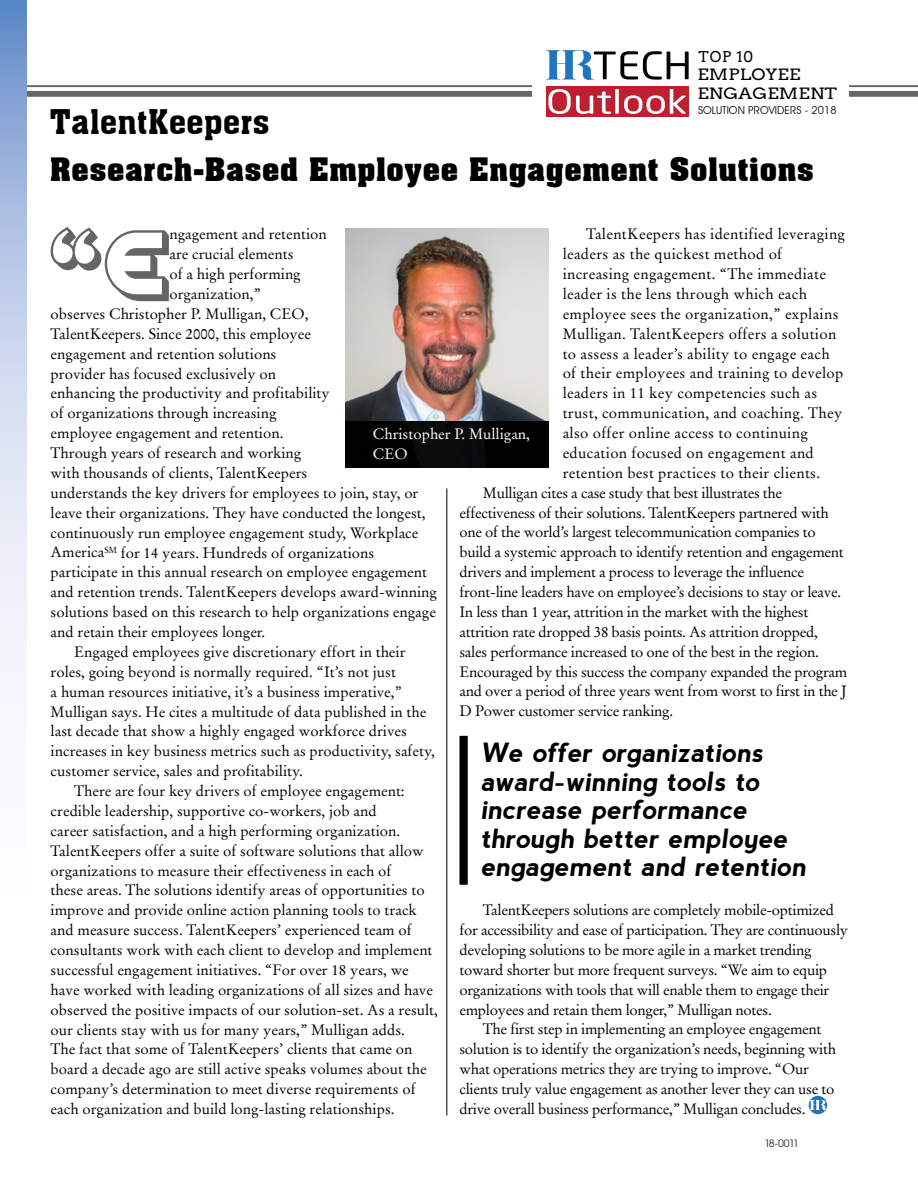
<style>
.page{position:relative;width:918px;height:1188px;background:#fff}
.page>*{position:absolute;margin:0;border:0;box-sizing:border-box;transform-origin:0 0}
.t1{font:113.7px "Spin Cycle 3 DOT";color:#656565}
.t2{font:33.15px "Aachen BT";color:#000}
.t3{font:700 31.5px "Aachen BT";color:#000}
.t4{font:700 26.55px/28.5px "nevis";color:#000}
.t5{font:15.6px/18.8px "Arvo";letter-spacing:.01em;color:#000;scale:1.16 1}
.t6{font:14.85px "Stempel Garamond";color:#000}
.t7{font:14.85px "Stempel Garamond";letter-spacing:-.02em;color:#000}
.t8{font:14.85px "Stempel Garamond";letter-spacing:.02em;color:#000}
.t9{font:14.85px/20px "Stempel Garamond";color:#fff}
.t10{font:14.85px "Arvo";color:#010101}
.t11{font:10.95px "Avant Garde IT Cby BT";letter-spacing:.01em;color:#000}
.t12{font:10.5px "Avant Garde IT Cby BT";letter-spacing:-.11em;color:#231f20}
</style>
<div class="page">
<div style="left:809px;top:1096px;width:18px;height:18px;background:#1c75bd;border-radius:50%"></div>
<svg style="left:810px;top:1100px;width:16px;height:10px"></svg>
<hr style="left:0;top:85px;width:918px;height:2px;background:#656565">
<div style="left:0;top:91px;width:918px;height:6px;background:#656565"></div>
<svg style="left:0;top:0;width:1px;height:667px"></svg>
<svg style="left:1px;top:0;width:25px;height:667px;background:#becce8"></svg>
<div style="left:459px;top:736px;width:9px;height:149px;background:#000"></div>
<div style="left:532px;top:39px;width:317px;height:87px;background:#fff"></div>
<div style="left:546px;top:86px;width:143px;height:31px;background:#bf202f"></div>
<svg style="left:548px;top:89px;width:63px;height:25px"></svg>
<svg style="left:615px;top:89px;width:4px;height:25px"></svg>
<svg style="left:624px;top:89px;width:62px;height:25px"></svg>
<svg style="left:546px;top:50px;width:143px;height:30px"></svg>
<img style="left:345px;top:228px;width:204px;height:193px">
<div style="left:345px;top:421px;width:204px;height:46px;background:#000"></div>
<hr style="left:446px;top:488px;width:1px;height:627px;background:#000">
<p class="t10" style="left:698px;top:48px;width:56px">TOP 10</p>
<p class="t5" style="left:697px;top:65px;width:122px">EMPLOYEE<br>ENGAGEMENT</p>
<p class="t11" style="left:698px;top:104px;width:140px">SOLUTION PROVIDERS - 2018</p>
<h2 class="t2" style="left:50px;top:102px;width:221px">TalentKeepers</h2>
<h3 class="t3" style="left:50px;top:150px;width:766px">Research-Based Employee Engagement Solutions</h3>
<h1 class="t1" style="left:46px;top:193px;width:125px">“E</h1>
<p class="t6" style="left:169px;top:225px;width:159px">ngagement and retention</p>
<p class="t8" style="left:586px;top:225px;width:260px">TalentKeepers has identified leveraging</p>
<p class="t8" style="left:563px;top:245px;width:221px">leaders as the quickest method of</p>
<p class="t8" style="left:563px;top:265px;width:265px">increasing engagement. “The immediate</p>
<p class="t8" style="left:563px;top:285px;width:246px">leader is the lens through which each</p>
<p class="t8" style="left:563px;top:305px;width:277px">employee sees the organization,” explains</p>
<p class="t8" style="left:563px;top:325px;width:275px">Mulligan. TalentKeepers offers a solution</p>
<p class="t8" style="left:563px;top:344px;width:268px">to assess a leader’s ability to engage each</p>
<p class="t8" style="left:563px;top:364px;width:282px">of their employees and training to develop</p>
<p class="t8" style="left:563px;top:384px;width:256px">leaders in 11 key competencies such as</p>
<p class="t8" style="left:563px;top:404px;width:281px">trust, communication, and coaching. They</p>
<p class="t8" style="left:563px;top:424px;width:247px">also offer online access to continuing</p>
<p class="t8" style="left:563px;top:444px;width:253px">education focused on engagement and</p>
<p class="t8" style="left:563px;top:464px;width:259px">retention best practices to their clients.</p>
<p class="t7" style="left:483px;top:484px;width:301px">Mulligan cites a case study that best illustrates the</p>
<p class="t7" style="left:459px;top:504px;width:371px">effectiveness of their solutions. TalentKeepers partnered with</p>
<p class="t7" style="left:459px;top:523px;width:358px">one of the world’s largest telecommunication companies to</p>
<p class="t7" style="left:459px;top:543px;width:386px">build a systemic approach to identify retention and engagement</p>
<p class="t7" style="left:459px;top:563px;width:346px">drivers and implement a process to leverage the influence</p>
<p class="t7" style="left:459px;top:583px;width:383px">front-line leaders have on employee’s decisions to stay or leave.</p>
<p class="t7" style="left:459px;top:603px;width:350px">In less than 1 year, attrition in the market with the highest</p>
<p class="t7" style="left:459px;top:623px;width:360px">attrition rate dropped 38 basis points. As attrition dropped,</p>
<p class="t7" style="left:459px;top:643px;width:361px">sales performance increased to one of the best in the region.</p>
<p class="t7" style="left:459px;top:663px;width:389px">Encouraged by this success the company expanded the program</p>
<p class="t7" style="left:459px;top:682px;width:389px">and over a period of three years went from worst to first in the J</p>
<p class="t7" style="left:459px;top:702px;width:215px">D Power customer service ranking.</p>
<p class="t6" style="left:169px;top:245px;width:126px">are crucial elements</p>
<p class="t6" style="left:169px;top:265px;width:133px">of a high performing</p>
<p class="t6" style="left:169px;top:285px;width:93px">organization,”</p>
<p class="t6" style="left:51px;top:305px;width:259px">observes Christopher P. Mulligan, CEO,</p>
<p class="t6" style="left:51px;top:325px;width:262px">TalentKeepers. Since 2000, this employee</p>
<p class="t6" style="left:51px;top:345px;width:227px">engagement and retention solutions</p>
<p class="t6" style="left:51px;top:365px;width:227px">provider has focused exclusively on</p>
<p class="t6" style="left:51px;top:384px;width:281px">enhancing the productivity and profitability</p>
<p class="t6" style="left:51px;top:404px;width:227px">of organizations through increasing</p>
<p class="t6" style="left:51px;top:424px;width:234px">employee engagement and retention.</p>
<p class="t6" style="left:51px;top:444px;width:252px">Through years of research and working</p>
<p class="t6" style="left:51px;top:464px;width:258px">with thousands of clients, TalentKeepers</p>
<p class="t6" style="left:51px;top:484px;width:369px">understands the key drivers for employees to join, stay, or</p>
<p class="t6" style="left:51px;top:504px;width:376px">leave their organizations. They have conducted the longest,</p>
<p class="t6" style="left:51px;top:524px;width:369px">continuously run employee engagement study, Workplace</p>
<p class="t6" style="left:51px;top:543px;width:325px">America<sup>SM</sup> for 14 years. Hundreds of organizations</p>
<p class="t6" style="left:51px;top:563px;width:378px">participate in this annual research on employee engagement</p>
<p class="t6" style="left:51px;top:583px;width:388px">and retention trends. TalentKeepers develops award-winning</p>
<p class="t6" style="left:51px;top:603px;width:387px">solutions based on this research to help organizations engage</p>
<p class="t6" style="left:51px;top:623px;width:216px">and retain their employees longer.</p>
<p class="t6" style="left:74px;top:643px;width:333px">Engaged employees give discretionary effort in their</p>
<p class="t6" style="left:51px;top:663px;width:347px">roles, going beyond is normally required. “It’s not just</p>
<p class="t6" style="left:51px;top:683px;width:353px">a human resources initiative, it’s a business imperative,”</p>
<p class="t6" style="left:51px;top:703px;width:377px">Mulligan says. He cites a multitude of data published in the</p>
<p class="t6" style="left:51px;top:722px;width:358px">last decade that show a highly engaged workforce drives</p>
<p class="t6" style="left:51px;top:742px;width:386px">increases in key business metrics such as productivity, safety,</p>
<p class="t6" style="left:51px;top:762px;width:254px">customer service, sales and profitability.</p>
<p class="t6" style="left:74px;top:782px;width:332px">There are four key drivers of employee engagement:</p>
<p class="t6" style="left:51px;top:802px;width:328px">credible leadership, supportive co-workers, job and</p>
<p class="t6" style="left:51px;top:822px;width:351px">career satisfaction, and a high performing organization.</p>
<p class="t6" style="left:51px;top:842px;width:375px">TalentKeepers offer a suite of software solutions that allow</p>
<p class="t6" style="left:51px;top:862px;width:342px">organizations to measure their effectiveness in each of</p>
<p class="t6" style="left:51px;top:881px;width:376px">these areas. The solutions identify areas of opportunities to</p>
<p class="t6" style="left:51px;top:901px;width:368px">improve and provide online action planning tools to track</p>
<p class="t6" style="left:51px;top:921px;width:363px">and measure success. TalentKeepers’ experienced team of</p>
<p class="t6" style="left:51px;top:941px;width:383px">consultants work with each client to develop and implement</p>
<p class="t6" style="left:51px;top:961px;width:360px">successful engagement initiatives. “For over 18 years, we</p>
<p class="t6" style="left:51px;top:981px;width:384px">have worked with leading organizations of all sizes and have</p>
<p class="t6" style="left:51px;top:1001px;width:389px">observed the positive impacts of our solution-set. As a result,</p>
<p class="t6" style="left:51px;top:1021px;width:356px">our clients stay with us for many years,” Mulligan adds.</p>
<p class="t6" style="left:51px;top:1040px;width:363px">The fact that some of TalentKeepers’ clients that came on</p>
<p class="t6" style="left:51px;top:1060px;width:378px">board a decade ago are still active speaks volumes about the</p>
<p class="t6" style="left:51px;top:1080px;width:367px">company’s determination to meet diverse requirements of</p>
<p class="t6" style="left:51px;top:1100px;width:345px">each organization and build long-lasting relationships.</p>
<p class="t9" style="left:373px;top:424px;width:159px">Christopher P. Mulligan,<br>CEO</p>
<h3 class="t4" style="left:481px;top:738px;width:331px">We offer organizations award-winning tools to increase performance through better employee engagement and retention</h3>
<p class="t7" style="left:483px;top:901px;width:353px">TalentKeepers solutions are completely mobile-optimized</p>
<p class="t7" style="left:459px;top:921px;width:390px">for accessibility and ease of participation. They are continuously</p>
<p class="t7" style="left:459px;top:941px;width:354px">developing solutions to be more agile in a market trending</p>
<p class="t7" style="left:459px;top:961px;width:369px">toward shorter but more frequent surveys. “We aim to equip</p>
<p class="t7" style="left:459px;top:981px;width:371px">organizations with tools that will enable them to engage their</p>
<p class="t7" style="left:459px;top:1001px;width:314px">employees and retain them longer,” Mulligan notes.</p>
<p class="t7" style="left:483px;top:1020px;width:340px">The first step in implementing an employee engagement</p>
<p class="t7" style="left:459px;top:1040px;width:378px">solution is to identify the organization’s needs, beginning with</p>
<p class="t7" style="left:459px;top:1060px;width:351px">what operations metrics they are trying to improve. “Our</p>
<p class="t7" style="left:459px;top:1080px;width:377px">clients truly value engagement as another lever they can use to</p>
<p class="t7" style="left:459px;top:1100px;width:348px">drive overall business performance,” Mulligan concludes.</p>
<p class="t12" style="left:765px;top:1137px;width:36px">18-0011</p>
</div>
